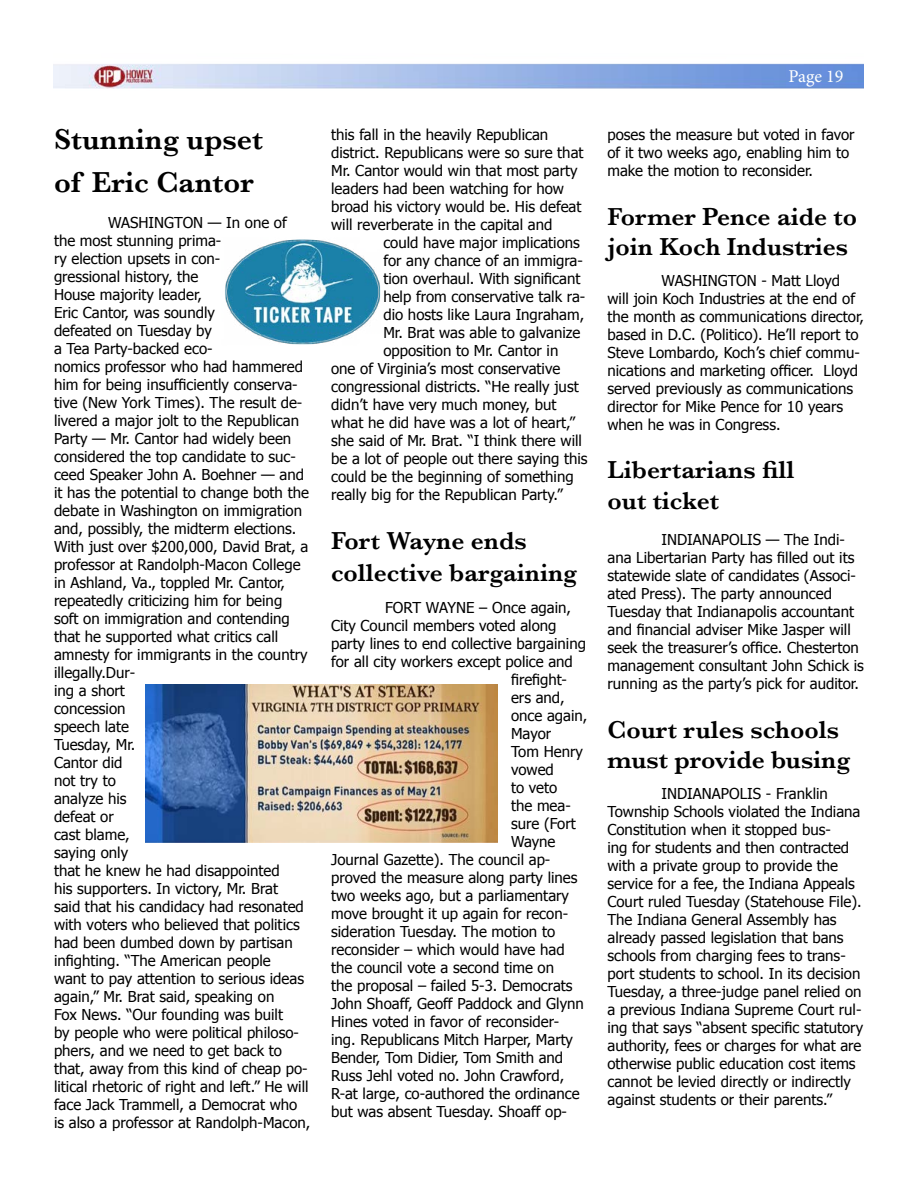
<style>
.page{position:relative;width:918px;height:1188px;background:#fff}
.page>*{position:absolute;margin:0;border:0;box-sizing:border-box;transform-origin:0 0}
.t1{font:600 30px/43.2px "Baskerville";color:#000}
.t2{font:600 25.5px/30.6px "Baskerville";color:#000}
.t3{font:18px "Minion Pro";letter-spacing:-.005em;color:#fff}
.t4{font:15px/18px "Tahoma";color:#000}
</style>
<div class="page">
<img style="left:54px;top:63px;width:810px;height:26px">
<img style="left:225px;top:239px;width:156px;height:106px">
<img style="left:146px;top:685px;width:352px;height:158px">
<h1 class="t1" style="left:54px;top:118px;width:211px">Stunning upset of Eric Cantor</h1>
<p class="t4" style="left:54px;top:213px;width:258px;text-indent:54px">WASHINGTON — In one of the most stunning prima-<br>ry election upsets in con-<br>gressional history, the<br>House majority leader,<br>Eric Cantor, was soundly<br>defeated on Tuesday by<br>a Tea Party-backed eco-<br>nomics professor who had hammered him for being insufficiently conserva&shy;tive (New York Times). The result de&shy;livered a major jolt to the Republican<br>Party — Mr. Cantor had widely been considered the top candidate to suc&shy;ceed Speaker John A. Boehner — and it has the potential to change both the debate in Washington on immigration and, possibly, the midterm elections.<br>With just over $200,000, David Brat, a professor at Randolph-Macon College in Ashland, Va., toppled Mr. Cantor, repeatedly criticizing him for being soft on immigration and contending that he supported what critics call amnesty for immigrants in the country illegally.Dur-<br>ing a short<br>concession<br>speech late<br>Tuesday, Mr.<br>Cantor did<br>not try to<br>analyze his<br>defeat or<br>cast blame,<br>saying only<br>that he knew he had disappointed<br>his supporters. In victory, Mr. Brat<br>said that his candidacy had resonated with voters who believed that politics had been dumbed down by partisan infighting. “The American people<br>want to pay attention to serious ideas again,” Mr. Brat said, speaking on<br>Fox News. “Our founding was built<br>by people who were political philoso&shy;phers, and we need to get back to that, away from this kind of cheap po&shy;litical rhetoric of right and left.” He will face Jack Trammell, a Democrat who is also a professor at Randolph-Macon,</p>
<p class="t4" style="left:331px;top:125px;width:254px">this fall in the heavily Republican district. Republicans were so sure that Mr. Cantor would win that most party leaders had been watching for how broad his victory would be. His defeat will reverberate in the capital and</p>
<p class="t4" style="left:383px;top:233px;width:198px">could have major implications</p>
<p class="t4" style="left:383px;top:251px;width:201px">for any chance of an immigra-</p>
<p class="t4" style="left:383px;top:269px;width:199px">tion overhaul. With significant</p>
<p class="t4" style="left:383px;top:287px;width:203px">help from conservative talk ra-</p>
<p class="t4" style="left:383px;top:305px;width:202px">dio hosts like Laura Ingraham,</p>
<p class="t4" style="left:383px;top:323px;width:199px">Mr. Brat was able to galvanize</p>
<p class="t4" style="left:383px;top:341px;width:177px">opposition to Mr. Cantor in</p>
<p class="t4" style="left:331px;top:359px;width:231px">one of Virginia’s most conservative</p>
<p class="t4" style="left:331px;top:377px;width:249px">congressional districts. “He really just</p>
<p class="t4" style="left:331px;top:395px;width:227px">didn’t have very much money, but</p>
<p class="t4" style="left:331px;top:413px;width:246px">what he did have was a lot of heart,”</p>
<p class="t4" style="left:331px;top:431px;width:252px">she said of Mr. Brat. “I think there will</p>
<p class="t4" style="left:331px;top:449px;width:258px">be a lot of people out there saying this</p>
<p class="t4" style="left:331px;top:467px;width:244px">could be the beginning of something</p>
<p class="t4" style="left:331px;top:485px;width:233px">really big for the Republican Party.”</p>
<h2 class="t2" style="left:331px;top:524px;width:247px;line-height:32.4px">Fort Wayne ends collective bargaining</h2>
<p class="t4" style="left:385px;top:598px;width:187px">FORT WAYNE – Once again,</p>
<p class="t4" style="left:331px;top:616px;width:227px">City Council members voted along</p>
<p class="t4" style="left:331px;top:634px;width:256px">party lines to end collective bargaining</p>
<p class="t4" style="left:331px;top:652px;width:243px">for all city workers except police and</p>
<p class="t4" style="left:511px;top:670px;width:58px">firefight-</p>
<p class="t4" style="left:511px;top:688px;width:55px">ers and,</p>
<p class="t4" style="left:511px;top:706px;width:78px">once again,</p>
<p class="t4" style="left:511px;top:724px;width:42px">Mayor</p>
<p class="t4" style="left:511px;top:742px;width:73px">Tom Henry</p>
<p class="t4" style="left:511px;top:760px;width:44px">vowed</p>
<p class="t4" style="left:511px;top:778px;width:48px">to veto</p>
<p class="t4" style="left:511px;top:796px;width:61px">the mea-</p>
<p class="t4" style="left:511px;top:814px;width:66px">sure (Fort</p>
<p class="t4" style="left:511px;top:832px;width:46px">Wayne</p>
<p class="t4" style="left:331px;top:850px;width:221px">Journal Gazette). The council ap-</p>
<p class="t4" style="left:331px;top:868px;width:248px">proved the measure along party lines</p>
<p class="t4" style="left:331px;top:886px;width:239px">two weeks ago, but a parliamentary</p>
<p class="t4" style="left:331px;top:904px;width:239px">move brought it up again for recon-</p>
<p class="t4" style="left:331px;top:922px;width:226px">sideration Tuesday. The motion to</p>
<p class="t4" style="left:331px;top:940px;width:235px">reconsider – which would have had</p>
<p class="t4" style="left:331px;top:958px;width:225px">the council vote a second time on</p>
<p class="t4" style="left:331px;top:976px;width:243px">the proposal – failed 5-3. Democrats</p>
<p class="t4" style="left:331px;top:994px;width:254px">John Shoaff, Geoff Paddock and Glynn</p>
<p class="t4" style="left:331px;top:1012px;width:230px">Hines voted in favor of reconsider-</p>
<p class="t4" style="left:331px;top:1030px;width:243px">ing. Republicans Mitch Harper, Marty</p>
<p class="t4" style="left:331px;top:1048px;width:234px">Bender, Tom Didier, Tom Smith and</p>
<p class="t4" style="left:331px;top:1066px;width:235px">Russ Jehl voted no. John Crawford,</p>
<p class="t4" style="left:331px;top:1084px;width:250px">R-at large, co-authored the ordinance</p>
<p class="t4" style="left:331px;top:1102px;width:237px">but was absent Tuesday. Shoaff op-</p>
<p class="t3" style="left:789px;top:64px;width:56px">Page 19</p>
<p class="t4" style="left:607px;top:125px;width:249px">poses the measure but voted in favor of it two weeks ago, enabling him to make the motion to reconsider.</p>
<h2 class="t2" style="left:607px;top:201px;width:251px">Former Pence aide to join Koch Industries</h2>
<p class="t4" style="left:607px;top:271px;width:258px;text-indent:54px">WASHINGTON - Matt Lloyd will join Koch Industries at the end of the month as communications director, based in D.C. (Politico). He’ll report to Steve Lombardo, Koch’s chief commu&shy;nications and marketing officer. Lloyd served previously as communications director for Mike Pence for 10 years when he was in Congress.</p>
<h2 class="t2" style="left:607px;top:455px;width:188px">Libertarians fill out ticket</h2>
<p class="t4" style="left:607px;top:530px;width:258px;text-indent:54px">INDIANAPOLIS — The Indi&shy;ana Libertarian Party has filled out its statewide slate of candidates (Associ&shy;ated Press). The party announced Tuesday that Indianapolis accountant and financial adviser Mike Jasper will seek the treasurer’s office. Chesterton management consultant John Schick is running as the party’s pick for auditor.</p>
<h2 class="t2" style="left:607px;top:714px;width:244px">Court rules schools must provide busing</h2>
<p class="t4" style="left:607px;top:784px;width:257px;text-indent:54px">INDIANAPOLIS - Franklin Township Schools violated the Indiana Constitution when it stopped bus-<br>ing for students and then contracted with a private group to provide the service for a fee, the Indiana Appeals Court ruled Tuesday (Statehouse File).<br>The Indiana General Assembly has already passed legislation that bans schools from charging fees to trans&shy;port students to school. In its decision Tuesday, a three-judge panel relied on a previous Indiana Supreme Court rul&shy;ing that says “absent specific statutory authority, fees or charges for what are otherwise public education cost items cannot be levied directly or indirectly against students or their parents.”</p>
</div>
